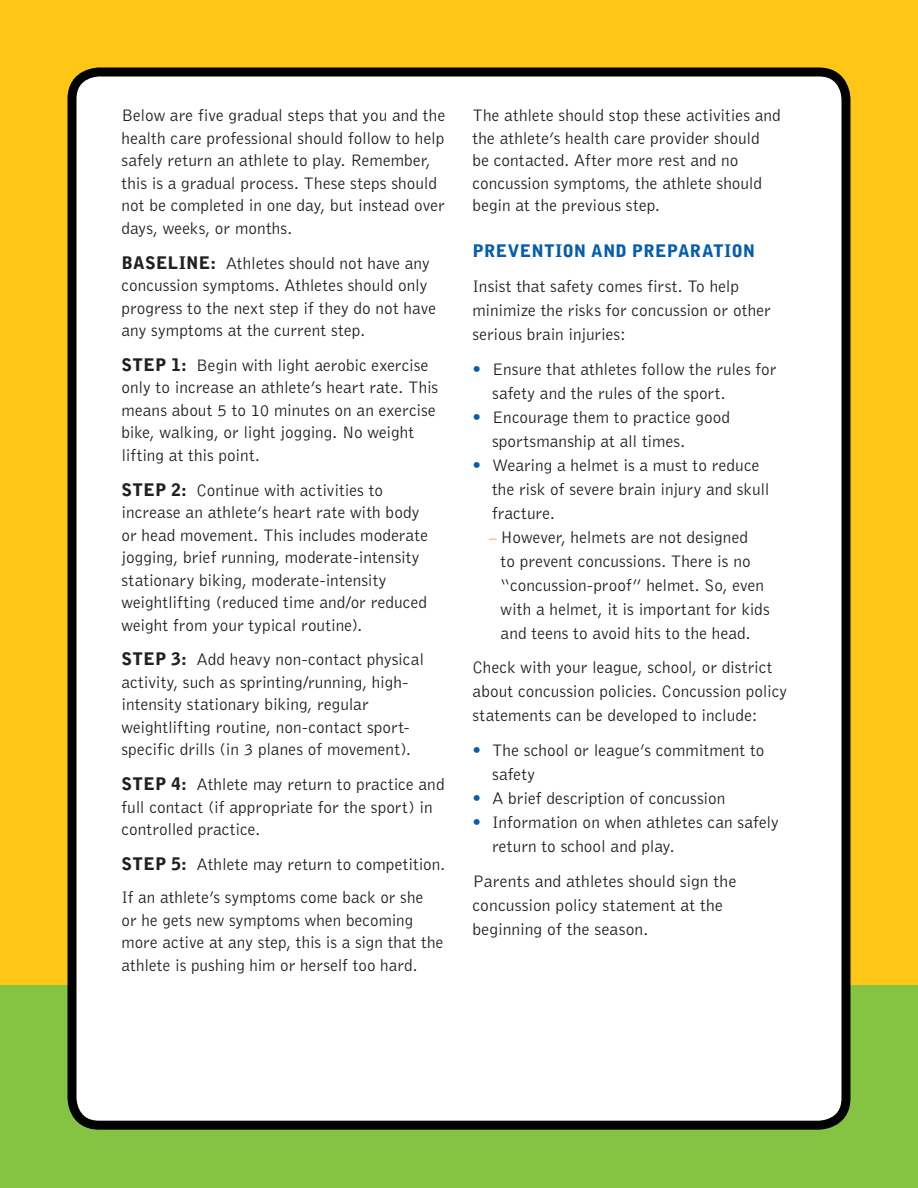
<style>
.page{position:relative;width:918px;height:1188px;background:#fec717}
.page>*{position:absolute;margin:0;border:0;box-sizing:border-box;transform-origin:0 0}
.Lbody{font:300 17.25px/22.5px "Bell Gothic";letter-spacing:.005em;color:#231f20}
.t1{font:900 17.25px "Bell Gothic";letter-spacing:.01em;color:#045dac}
.t2{font:300 15px "Bell Gothic";color:#f68c27}
.s1{font-weight:900}
.s2{font-family:"Bell Gothic BT";font-weight:900}
</style>
<div class="page">
<div style="left:0;top:986px;width:918px;height:202px;background:#84c442"></div>
<div style="left:72px;top:72px;width:774px;height:1053px;background:#fff;border-radius:27px"></div>
<div style="left:68px;top:68px;width:782px;height:1062px;border:9px solid #010101;border-radius:27px"></div>
<p class="Lbody" style="left:122px;top:105px;width:325px">Below are five gradual steps that you and the health care professional should follow to help safely return an athlete to play. Remember, this is a gradual process. These steps should not be completed in one day, but instead over days, weeks, or months.</p>
<p class="Lbody" style="left:122px;top:252px;width:316px"><span class="s1">BASELINE</span><span class="s2">:</span> Athletes should not have any concussion symptoms. Athletes should only progress to the next step if they do not have any symptoms at the current step.</p>
<p class="Lbody" style="left:122px;top:354px;width:318px"><span class="s1">STEP 1:</span> Begin with light aerobic exercise only to increase an athlete’s heart rate. This means about 5 to 10 minutes on an exercise bike, walking, or light jogging. No weight lifting at this point.</p>
<p class="Lbody" style="left:122px;top:479px;width:308px"><span class="s1">STEP 2:</span> Continue with activities to increase an athlete’s heart rate with body or head movement. This includes moderate jogging, brief running, moderate-intensity stationary biking, moderate-intensity weightlifting (reduced time and/or reduced weight from your typical routine).</p>
<p class="Lbody" style="left:122px;top:649px;width:304px"><span class="s1">STEP 3:</span> Add heavy non-contact physical activity, such as sprinting/running, high&shy;intensity stationary biking, regular weightlifting routine, non-contact sport&shy;specific drills (in 3 planes of movement).</p>
<p class="Lbody" style="left:122px;top:774px;width:325px"><span class="s1">STEP 4:</span> Athlete may return to practice and full contact (if appropriate for the sport) in controlled practice.</p>
<p class="Lbody" style="left:122px;top:853px;width:325px"><span class="s1">STEP 5:</span> Athlete may return to competition.</p>
<p class="Lbody" style="left:122px;top:887px;width:323px">If an athlete’s symptoms come back or she<br>or he gets new symptoms when becoming more active at any step, this is a sign that the athlete is pushing him or herself too hard.</p>
<p class="Lbody" style="left:472px;top:105px;width:310px">The athlete should stop these activities and the athlete’s health care provider should<br>be contacted. After more rest and no concussion symptoms, the athlete should begin at the previous step.</p>
<h2 class="t1" style="left:472px;top:241px;width:284px">PREVENTION AND PREPARATION</h2>
<p class="Lbody" style="left:472px;top:274px;width:300px;line-height:24px">Insist that safety comes first. To help minimize the risks for concussion or other serious brain injuries:</p>
<p class="t1" style="left:472px;top:358px;width:10px">•</p>
<p class="Lbody" style="left:492px;top:357px;width:286px;line-height:24px">Ensure that athletes follow the rules for safety and the rules of the sport.</p>
<p class="Lbody" style="left:492px;top:405px;width:240px;line-height:24px">Encourage them to practice good sportsmanship at all times.</p>
<p class="Lbody" style="left:492px;top:453px;width:279px;line-height:24px">Wearing a helmet is a must to reduce the risk of severe brain injury and skull fracture.</p>
<p class="Lbody" style="left:501px;top:525px;width:271px;line-height:24px">However, helmets are not designed<br>to prevent concussions. There is no “concussion-proof” helmet. So, even with a helmet, it is important for kids and teens to avoid hits to the head.</p>
<p class="Lbody" style="left:473px;top:656px;width:316px;line-height:24px">Check with your league, school, or district about concussion policies. Concussion policy statements can be developed to include:</p>
<p class="t1" style="left:473px;top:740px;width:10px">•</p>
<p class="t1" style="left:472px;top:406px;width:10px">•</p>
<p class="t1" style="left:472px;top:454px;width:10px">•</p>
<p class="t2" style="left:489px;top:530px;width:9px">–</p>
<p class="Lbody" style="left:492px;top:739px;width:274px;line-height:24px">The school or league’s commitment to safety</p>
<p class="Lbody" style="left:492px;top:788px;width:235px">A brief description of concussion</p>
<p class="Lbody" style="left:492px;top:811px;width:288px;line-height:24px">Information on when athletes can safely return to school and play.</p>
<p class="Lbody" style="left:472px;top:870px;width:265px;line-height:24px">Parents and athletes should sign the concussion policy statement at the beginning of the season.</p>
<p class="t1" style="left:472px;top:788px;width:10px">•</p>
<p class="t1" style="left:473px;top:812px;width:10px">•</p>
</div>
